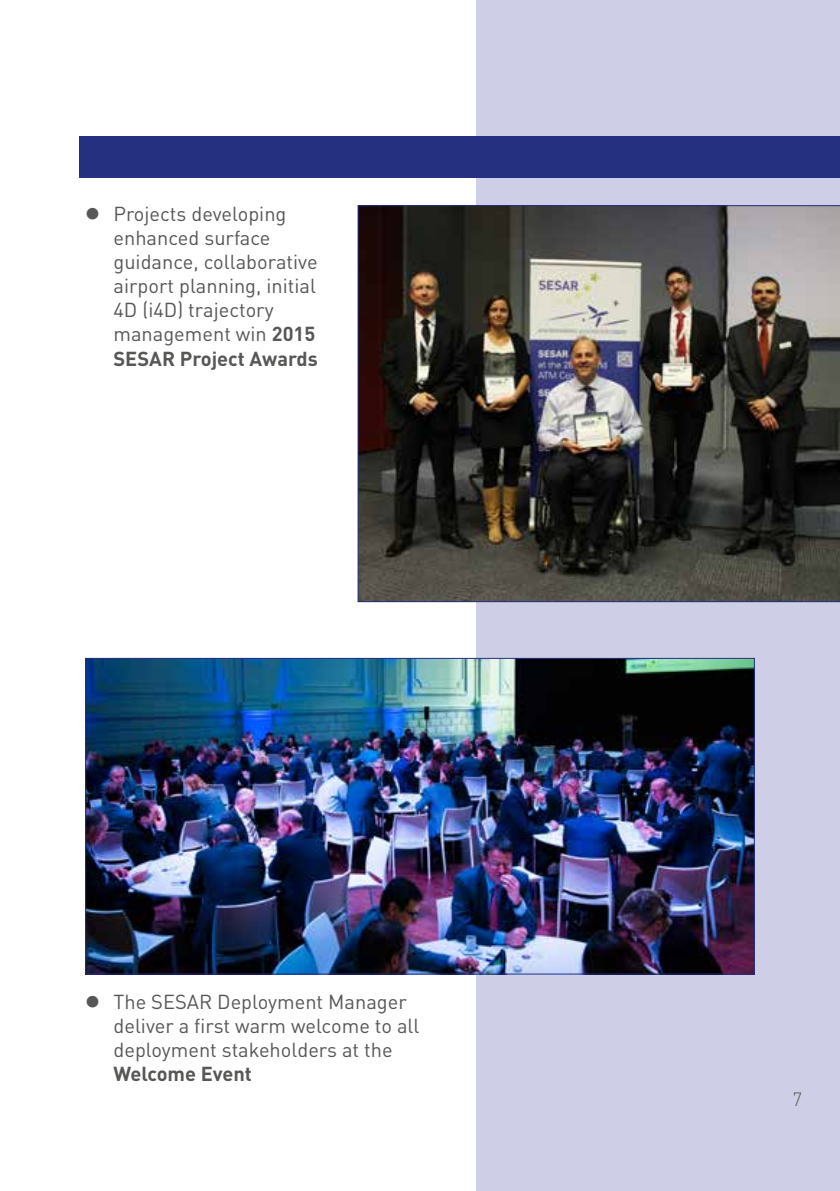
<style>
.page{position:relative;width:840px;height:1191px;background:#fff}
.page>*{position:absolute;margin:0;border:0;box-sizing:border-box;transform-origin:0 0}
.t1{font:20px/24px "DIN";color:#575756}
.t2{font:700 20px "DIN";color:#575756}
.t3{font:300 19px "DIN";color:#575756}
.s1{font-weight:700}
</style>
<div class="page">
<hr style="left:0;top:0;width:1px;height:1191px;background:#cfcee7">
<div style="left:476px;top:0;width:363px;height:1191px;background:#cfcee7"></div>
<div style="left:79px;top:136px;width:760px;height:41px;background:#253081"></div>
<img style="left:357px;top:205px;width:482px;height:397px">
<img style="left:87px;top:660px;width:665px;height:312px">
<p class="t1" style="left:113px;top:202px;width:206px;text-indent:-28px">● Projects developing enhanced surface guidance, collaborative airport planning, initial<br>4D (i4D) trajectory management win <span class="s1">2015<br>SESAR Project Awards</span></p>
<p class="t1" style="left:113px;top:989px;width:307px;text-indent:-28px">● The SESAR Deployment Manager deliver a first warm welcome to all deployment stakeholders at the</p>
<p class="t2" style="left:113px;top:1060px;width:140px">Welcome Event</p>
<p class="t3" style="left:792px;top:1087px;width:11px">7</p>
</div>
